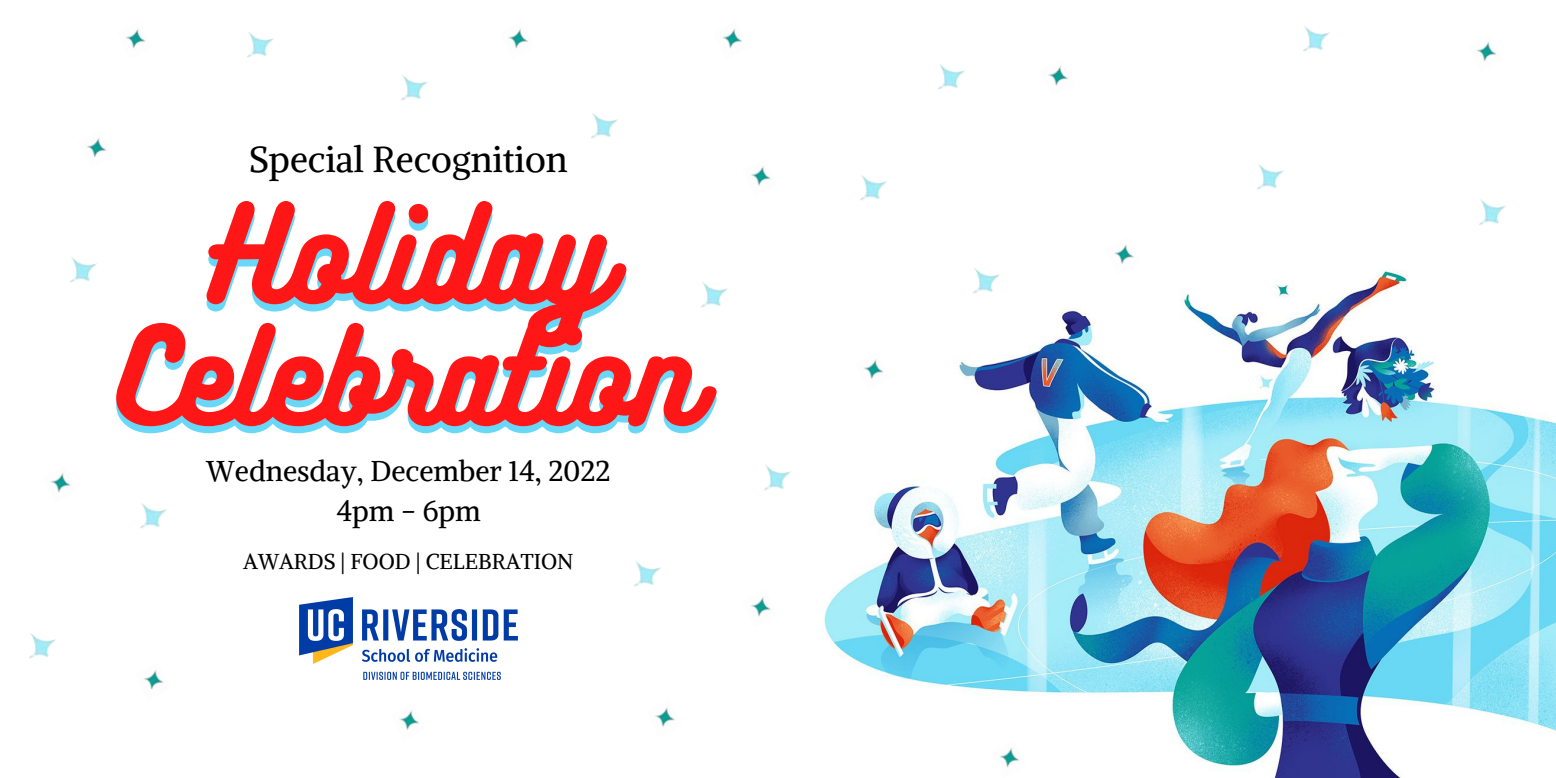
<style>
.page{position:relative;width:1556px;height:778px;background:#fff}
.page>*{position:absolute;margin:0;border:0;box-sizing:border-box;transform-origin:0 0}
.t1{font:118.92px "Bukhari Script";color:#ff1616}
.t2{font:36.06px "Alike";color:#000}
.t3{font:28.56px/39.8px "Alike";color:#000;text-align:center}
.t4{font:21.45px "Alike";color:#000}
.s1{color:#69d7f8}
</style>
<div class="page">
<img style="left:824px;top:270px;width:731px;height:508px">
<img style="left:299px;top:598px;width:218px;height:82px">
<img style="left:1048px;top:66px;width:20px;height:20px">
<img style="left:938px;top:64px;width:27px;height:26px">
<img style="left:751px;top:597px;width:20px;height:20px">
<img style="left:508px;top:29px;width:20px;height:20px">
<img style="left:144px;top:670px;width:20px;height:20px">
<img style="left:126px;top:29px;width:20px;height:20px">
<img style="left:990px;top:740px;width:36px;height:38px">
<img style="left:51px;top:473px;width:20px;height:20px">
<img style="left:1476px;top:42px;width:21px;height:20px">
<img style="left:399px;top:710px;width:20px;height:20px">
<img style="left:655px;top:707px;width:20px;height:20px">
<img style="left:722px;top:29px;width:20px;height:20px">
<img style="left:854px;top:352px;width:36px;height:37px">
<img style="left:1105px;top:244px;width:35px;height:30px">
<img style="left:87px;top:138px;width:20px;height:20px">
<img style="left:751px;top:166px;width:20px;height:20px">
<img style="left:247px;top:32px;width:27px;height:26px">
<img style="left:1479px;top:199px;width:27px;height:26px">
<img style="left:1303px;top:26px;width:27px;height:26px">
<img style="left:1257px;top:164px;width:27px;height:26px">
<img style="left:701px;top:282px;width:27px;height:26px">
<img style="left:764px;top:465px;width:27px;height:26px">
<img style="left:962px;top:268px;width:46px;height:38px">
<img style="left:140px;top:503px;width:27px;height:26px">
<img style="left:591px;top:113px;width:27px;height:26px">
<img style="left:29px;top:633px;width:27px;height:26px">
<img style="left:634px;top:561px;width:27px;height:26px">
<img style="left:70px;top:257px;width:27px;height:26px">
<img style="left:401px;top:75px;width:27px;height:26px">
<img style="left:860px;top:175px;width:27px;height:26px">
<p class="t2" style="left:249px;top:137px;width:320px">Special Recognition</p>
<h1 class="t1" style="left:209px;top:177px;width:399px">Holiday</h1>
<h1 class="t1" style="left:119px;top:299px;width:580px"><span class="s1">Ce</span>lebration</h1>
<p class="t3" style="left:207px;top:451px;width:405px">Wednesday, December 14, 2022<br>4pm - 6pm</p>
<p class="t4" style="left:243px;top:548px;width:332px">AWARDS | FOOD | CELEBRATION</p>
</div>
